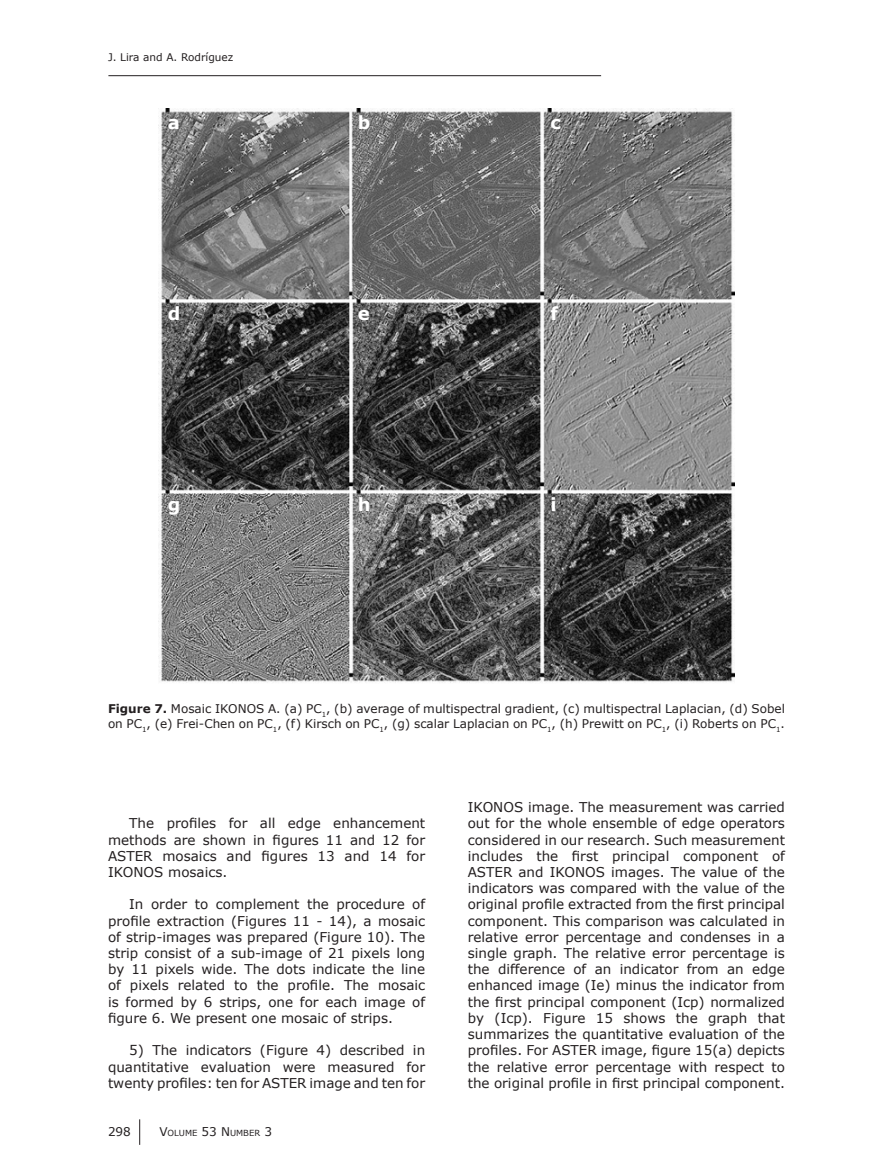
<style>
.page{position:relative;width:893px;height:1170px;background:#fff}
.page>*{position:absolute;margin:0;border:0;box-sizing:border-box;transform-origin:0 0}
.t1{font:700 18px "Verdana";color:#fff}
.sangria{font:13.5px/16.2px "Verdana";color:#231f20;text-align:justify}
.t2{font:12px/14.4px "Verdana";color:#231f20}
.t3{font:10.5px "Verdana";color:#231f20}
.t4{font:8.4px "Verdana";color:#231f20}
.s1{font-weight:700}
.s2{font-size:12px}
</style>
<div class="page">
<hr style="left:108px;top:75px;width:493px;height:1px;background:#231f20">
<svg style="left:139px;top:1119px;width:1px;height:25px"></svg>
<img style="left:159px;top:108px;width:575px;height:575px">
<p class="t3" style="left:108px;top:50px;width:127px">J. Lira and A. Rodríguez</p>
<p class="t1" style="left:168px;top:110px;width:14px">a</p>
<p class="t1" style="left:358px;top:110px;width:14px">b</p>
<p class="t1" style="left:551px;top:110px;width:12px">c</p>
<p class="t1" style="left:168px;top:301px;width:14px">d</p>
<p class="t1" style="left:358px;top:301px;width:13px">e</p>
<p class="t1" style="left:551px;top:301px;width:9px">f</p>
<p class="t1" style="left:168px;top:491px;width:14px">g</p>
<p class="t1" style="left:358px;top:491px;width:14px">h</p>
<p class="t1" style="left:551px;top:491px;width:8px">i</p>
<p class="t2" style="left:108px;top:701px;width:678px"><span class="s1">Figure 7.</span> Mosaic IKONOS A. (a) PC<sub>1</sub>, (b) average of multispectral gradient, (c) multispectral Laplacian, (d) Sobel on PC<sub>1</sub>, (e) Frei-Chen on PC<sub>1</sub>, (f) Kirsch on PC<sub>1</sub>, (g) scalar Laplacian on PC<sub>1</sub>, (h) Prewitt on PC<sub>1</sub>, (i) Roberts on PC<sub>1</sub>.</p>
<p class="sangria" style="left:108px;top:815px;width:319px;text-indent:21px">The profiles for all edge enhancement methods are shown in figures 11 and 12 for ASTER mosaics and figures 13 and 14 for IKONOS mosaics.</p>
<p class="sangria" style="left:108px;top:896px;width:319px;text-indent:21px">In order to complement the procedure of profile extraction (Figures 11 - 14), a mosaic of strip-images was prepared (Figure 10). The strip consist of a sub-image of 21 pixels long by 11 pixels wide. The dots indicate the line of pixels related to the profile. The mosaic is formed by 6 strips, one for each image of figure 6. We present one mosaic of strips.</p>
<p class="sangria" style="left:108px;top:1042px;width:319px;text-indent:21px">5) The indicators (Figure 4) described in quantitative evaluation were measured for twenty profiles: ten for ASTER image and ten for</p>
<p class="t2" style="left:108px;top:1124px;width:24px">298</p>
<p class="t4" style="left:159px;top:1127px;width:114px"><span class="s2">V</span>OLUME <span class="s2">53 N</span> UMBER <span class="s2">3</span></p>
<p class="sangria" style="left:468px;top:799px;width:319px">IKONOS image. The measurement was carried out for the whole ensemble of edge operators considered in our research. Such measurement includes the first principal component of ASTER and IKONOS images. The value of the indicators was compared with the value of the original profile extracted from the first principal component. This comparison was calculated in relative error percentage and condenses in a single graph. The relative error percentage is the difference of an indicator from an edge enhanced image (Ie) minus the indicator from the first principal component (Icp) normalized by (Icp). Figure 15 shows the graph that summarizes the quantitative evaluation of the profiles. For ASTER image, figure 15(a) depicts the relative error percentage with respect to the original profile in first principal component.</p>
</div>
